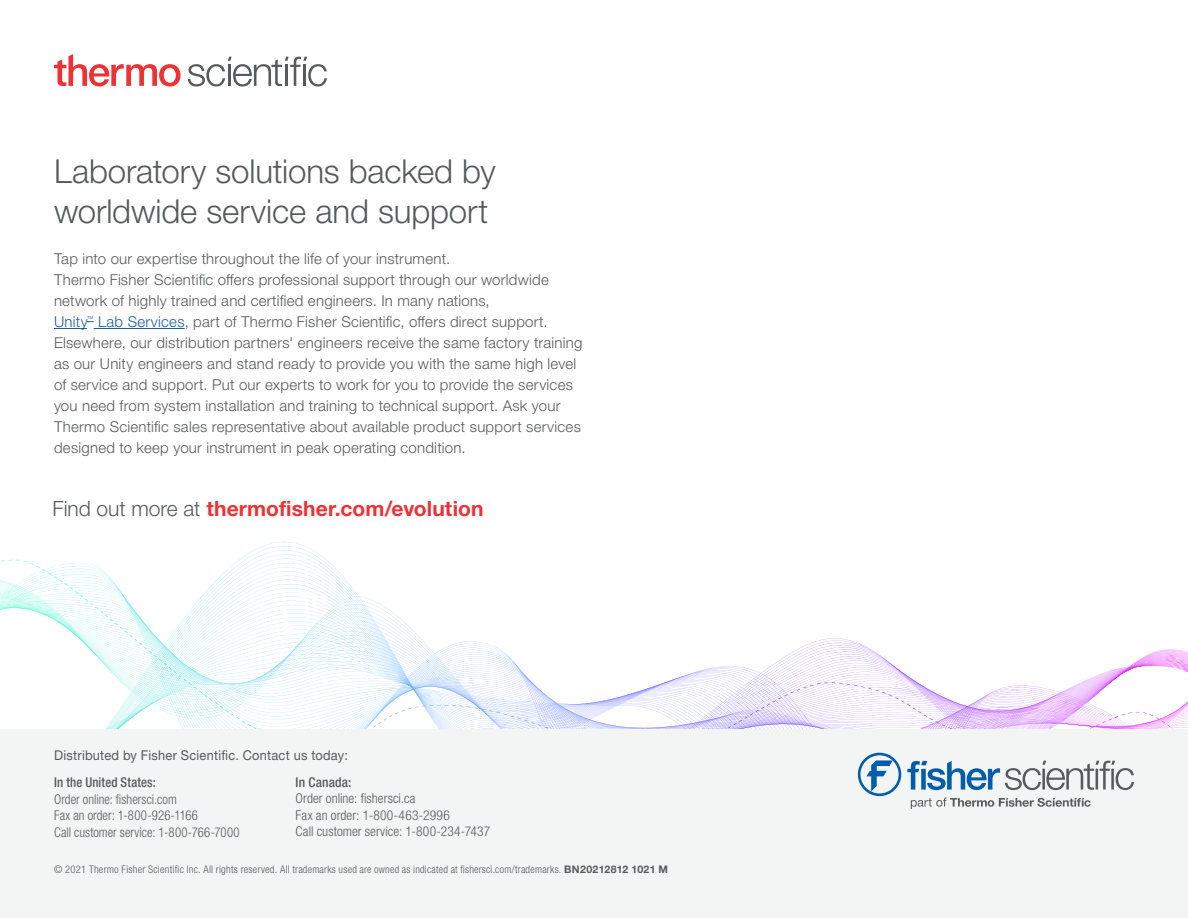
<style>
.page{position:relative;width:1188px;height:918px;background:#fff}
.page>*{position:absolute;margin:0;border:0;box-sizing:border-box;transform-origin:0 0}
.t1{font:300 33px/40.5px "Helvetica Neue LTW1 G";letter-spacing:-.005em;color:#58595b}
.t2{font:700 21px "Helvetica Neue LTW1 G";letter-spacing:.005em;color:#ee3134}
.t3{font:300 15px/21px "Helvetica Neue LTW1 G";letter-spacing:.015em;color:#58595b}
.t4{font:300 15px "Helvetica Neue LTW1 G";letter-spacing:.015em;color:#215e9e}
.t5{font:300 condensed 13.5px/16.5px "Helvetica Neue LTW1 G";letter-spacing:.005em;color:#58595b;scale:.95 1}
.t6{font:300 condensed 13.5px/16.5px "Helvetica Neue LTW1 G";letter-spacing:.005em;color:#58595b}
.t7{font:13.5px "Helvetica Neue LTW1 G";letter-spacing:.02em;color:#58595b;scale:.95 1}
.t8{font:500 condensed 13.5px "Helvetica Neue LTW1 G";letter-spacing:.01em;color:#58595b;scale:.95 1}
.t9{font:500 condensed 13.5px "Helvetica Neue LTW1 G";letter-spacing:.01em;color:#58595b}
.t10{font:300 condensed 10.5px "Helvetica Neue LTW1 G";letter-spacing:.025em;color:#58595b}
.t11{font:300 6.75px "Helvetica Neue LTW1 G";color:#215e9e}
.s1{color:#215e9e}
.s2{font-weight:300;color:#58595b}
.s3{font-weight:700;font-stretch:normal}
</style>
<div class="page">
<svg style="left:182px;top:641px;width:685px;height:6px"></svg>
<svg style="left:105px;top:663px;width:1083px;height:66px"></svg>
<svg style="left:0;top:560px;width:182px;height:117px"></svg>
<div style="left:0;top:729px;width:1188px;height:189px;background:#f3f4f4"></div>
<svg style="left:858px;top:753px;width:43px;height:43px"></svg>
<svg style="left:911px;top:798px;width:180px;height:11px"></svg>
<svg style="left:907px;top:761px;width:227px;height:29px"></svg>
<hr style="left:54px;top:328px;width:33px;height:1px;background:#215e9e">
<hr style="left:94px;top:328px;width:91px;height:1px;background:#215e9e">
<svg style="left:188px;top:57px;width:139px;height:29px"></svg>
<svg style="left:54px;top:54px;width:127px;height:32px"></svg>
<h1 class="t1" style="left:54px;top:150px;width:443px">Laboratory solutions backed by worldwide service and support</h1>
<p class="t3" style="left:54px;top:248px;width:496px">Tap into our expertise throughout the life of your instrument.<br>Thermo Fisher Scientific offers professional support through our worldwide network of highly trained and certified engineers. In many nations,</p>
<p class="t4" style="left:54px;top:312px;width:35px">Unity</p>
<p class="t11" style="left:87px;top:314px;width:8px">™</p>
<p class="t3" style="left:54px;top:311px;width:530px;text-indent:44px"><span class="s1">Lab Services</span>, part of Thermo Fisher Scientific, offers direct support.<br>Elsewhere, our distribution partners' engineers receive the same factory training as our Unity engineers and stand ready to provide you with the same high level of service and support. Put our experts to work for you to provide the services you need from system installation and training to technical support. Ask your Thermo Scientific sales representative about available product support services designed to keep your instrument in peak operating condition.</p>
<h2 class="t2" style="left:52px;top:496px;width:433px"><span class="s2">Find out more at</span> thermofisher.com/evolution</h2>
<p class="t7" style="left:54px;top:747px;width:311px">Distributed by Fisher Scientific. Contact us today:</p>
<p class="t8" style="left:54px;top:774px;width:109px">In the United States:</p>
<p class="t5" style="left:54px;top:791px;width:197px">Order online: fishersci.com<br>Fax an order: 1-800-926-1166<br>Call customer service: 1-800-766-7000</p>
<p class="t9" style="left:296px;top:774px;width:57px">In Canada:</p>
<p class="t6" style="left:296px;top:790px;width:196px">Order online: fishersci.ca<br>Fax an order: 1-800-463-2996<br>Call customer service: 1-800-234-7437</p>
<p class="t10" style="left:54px;top:863px;width:616px">© 2021 Thermo Fisher Scientific Inc. All rights reserved. All trademarks used are owned as indicated at fishersci.com/trademarks. <span class="s3">BN20212812 1021 M</span></p>
</div>
